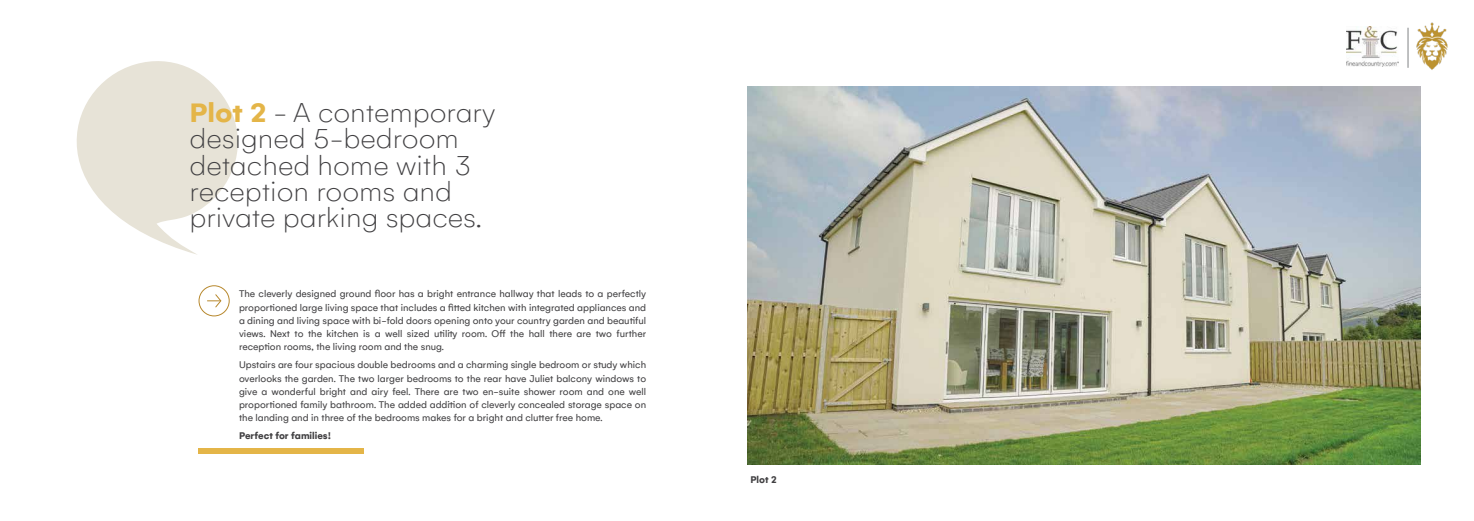
<style>
.page{position:relative;width:1474px;height:521px;background:#fff}
.page>*{position:absolute;margin:0;border:0;box-sizing:border-box;transform-origin:0 0}
.t1{font:100 28.88px/26.2px "Gelion";color:#414042;scale:1.07 1}
.t2{font:10.5px/13.1px "Gelion";color:#414042;text-align:justify}
.t3{font:700 10.5px "Gelion";color:#414042}
.s1{font-weight:700;color:#e4b548}
</style>
<div class="page">
<svg style="left:77px;top:61px;width:161px;height:194px;fill:#e7e3d7"></svg>
<div style="left:198px;top:448px;width:165px;height:6px;background:#e4b548"></div>
<div style="left:199px;top:285px;width:31px;height:31px;border:1px solid #b7882d;border-radius:50%"></div>
<svg style="left:207px;top:294px;width:15px;height:14px"></svg>
<img style="left:747px;top:86px;width:673px;height:379px">
<img style="left:1416px;top:22px;width:32px;height:48px">
<img style="left:1346px;top:27px;width:51px;height:40px">
<hr style="left:1407px;top:28px;width:1px;height:40px;background:#808285">
<h1 class="t1" style="left:190px;top:100px;width:287px"><span class="s1">Plot 2</span> - A contemporary designed 5-bedroom detached home with 3 reception rooms and private parking spaces.</h1>
<p class="t2" style="left:239px;top:287px;width:408px">The cleverly designed ground floor has a bright entrance hallway that leads to a perfectly proportioned large living space that includes a fitted kitchen with integrated appliances and a dining and living space with bi-fold doors opening onto your country garden and beautiful views. Next to the kitchen is a well sized utility room. Off the hall there are two further reception rooms, the living room and the snug.</p>
<p class="t2" style="left:239px;top:358px;width:408px">Upstairs are four spacious double bedrooms and a charming single bedroom or study which overlooks the garden. The two larger bedrooms to the rear have Juliet balcony windows to give a wonderful bright and airy feel. There are two en-suite shower room and one well proportioned family bathroom. The added addition of cleverly concealed storage space on the landing and in three of the bedrooms makes for a bright and clutter free home.</p>
<p class="t3" style="left:239px;top:429px;width:93px">Perfect for families!</p>
<p class="t3" style="left:750px;top:472px;width:28px">Plot 2</p>
</div>
